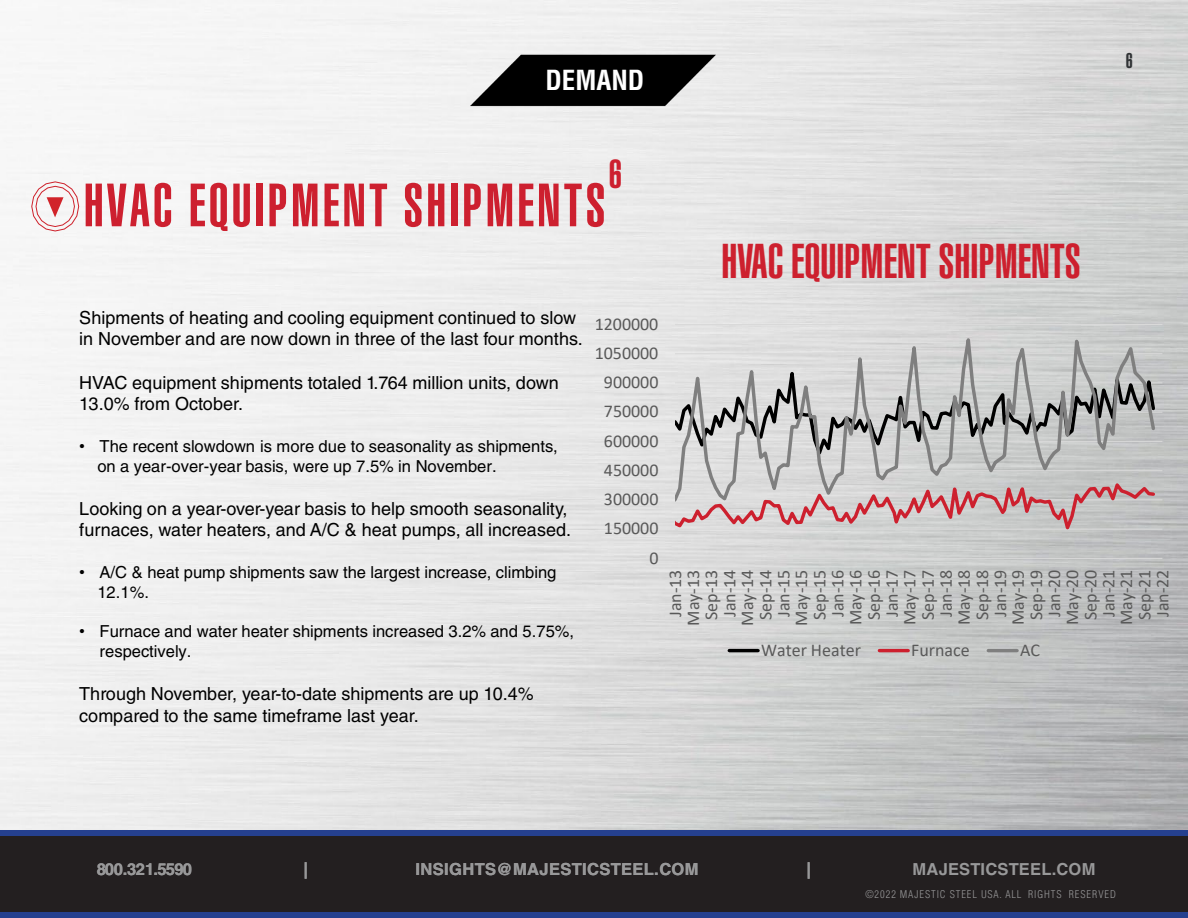
<style>
.page{position:relative;width:1188px;height:918px;background:#fff}
.page>*{position:absolute;margin:0;border:0;box-sizing:border-box;transform-origin:0 0}
.t1{font:60px "Helvetica LT Std Ultra Comp";letter-spacing:.05em;color:#cd202f}
.t2{font:48px "Helvetica LT Std Ultra Comp";color:#cd202e}
.t3{font:39.9px "Helvetica LT Std Ultra Comp";color:#cd202f}
.t4{font:700 condensed 27px "Helvetica LT Std";color:#fff}
.t5{font:21px "Helvetica LT Std Ultra Comp";color:#303335}
.t6{font:18px/21.6px "Helvetica LT Std";color:#000}
.t7{font:18px "Calibri";color:#595959}
.t8{font:16.5px/19.8px "Helvetica LT Std";color:#000}
.t9{font:700 16.5px "Helvetica LT Std";letter-spacing:.015em;color:#989899}
.t10{font:700 16.5px "Helvetica LT Std";letter-spacing:-.045em;color:#989899}
.t11{font:300 condensed 10.5px "Helvetica LT Std";letter-spacing:.09em;color:#989899}
.s1{font-family:"Arial"}
</style>
<div class="page">
<img style="left:0;top:0;width:1188px;height:830px">
<div style="left:0;top:833px;width:1188px;height:82px;background:#231f20"></div>
<div style="left:0;top:912px;width:1188px;height:6px;background:#25408f"></div>
<div style="left:0;top:830px;width:1188px;height:6px;background:#25408f"></div>
<img style="left:469px;top:26px;width:250px;height:106px">
<svg style="left:31px;top:181px;width:49px;height:51px"></svg>
<hr style="left:675px;top:529px;width:487px;height:1px;background:#d9d9d9">
<hr style="left:675px;top:499px;width:487px;height:1px;background:#d9d9d9">
<hr style="left:675px;top:470px;width:487px;height:1px;background:#d9d9d9">
<hr style="left:675px;top:441px;width:487px;height:1px;background:#d9d9d9">
<hr style="left:675px;top:412px;width:487px;height:1px;background:#d9d9d9">
<hr style="left:675px;top:382px;width:487px;height:1px;background:#d9d9d9">
<hr style="left:675px;top:353px;width:487px;height:1px;background:#d9d9d9">
<hr style="left:675px;top:324px;width:487px;height:1px;background:#d9d9d9">
<hr style="left:675px;top:558px;width:487px;height:1px;background:#d9d9d9">
<svg style="left:675px;top:513px;width:482px;height:26px;background:#cdc1c2"></svg>
<svg style="left:675px;top:325px;width:482px;height:188px;background:#c3bfbf"></svg>
<hr style="left:729px;top:649px;width:29px;height:3px;background:#000">
<hr style="left:879px;top:649px;width:29px;height:3px;background:#cd202e">
<hr style="left:988px;top:649px;width:29px;height:3px;background:#7f7f7f">
<p class="t4" style="left:545px;top:64px;width:101px">DEMAND</p>
<p class="t5" style="left:1126px;top:48px;width:9px">6</p>
<h1 class="t3" style="left:609px;top:152px;width:15px">6</h1>
<h1 class="t1" style="left:84px;top:171px;width:523px">HVAC EQUIPMENT SHIPMENTS</h1>
<h1 class="t6" style="left:79px;top:307px;width:499px">Shipments of heating and cooling equipment continued to slow</h1>
<h1 class="t6" style="left:79px;top:328px;width:505px">in November and are now down in three of the last four months.</h1>
<h1 class="t6" style="left:79px;top:371px;width:481px">HVAC equipment shipments totaled 1.764 million units, down</h1>
<h1 class="t6" style="left:79px;top:393px;width:165px">13.0% from October.</h1>
<p class="t8" style="left:79px;top:436px;width:480px"><span class="s1">•</span> The recent slowdown is more due to seasonality as shipments,</p>
<h1 class="t8" style="left:97px;top:456px;width:401px">on a year-over-year basis, were up 7.5% in November.</h1>
<h1 class="t6" style="left:79px;top:497px;width:493px">Looking on a year-over-year basis to help smooth seasonality, furnaces, water heaters, and A/C &amp; heat pumps, all increased.</h1>
<p class="t8" style="left:79px;top:562px;width:479px"><span class="s1">•</span> A/C &amp; heat pump shipments saw the largest increase, climbing</p>
<h1 class="t8" style="left:97px;top:582px;width:53px">12.1%.</h1>
<p class="t8" style="left:100px;top:622px;width:476px;text-indent:-20px"><span class="s1">•</span> Furnace and water heater shipments increased 3.2% and 5.75%, respectively.</p>
<h1 class="t6" style="left:79px;top:683px;width:456px">Through November, year-to-date shipments are up 10.4%</h1>
<h1 class="t6" style="left:79px;top:704px;width:341px">compared to the same timeframe last year.</h1>
<p class="t7" style="left:595px;top:311px;width:65px">1200000</p>
<p class="t7" style="left:595px;top:340px;width:65px">1050000</p>
<p class="t7" style="left:604px;top:370px;width:56px">900000</p>
<p class="t7" style="left:604px;top:399px;width:56px">750000</p>
<p class="t7" style="left:604px;top:428px;width:56px">600000</p>
<p class="t7" style="left:604px;top:457px;width:56px">450000</p>
<p class="t7" style="left:604px;top:487px;width:56px">300000</p>
<p class="t7" style="left:604px;top:516px;width:56px">150000</p>
<p class="t7" style="left:649px;top:545px;width:11px">0</p>
<p class="t2" style="left:721px;top:233px;width:361px">HVAC EQUIPMENT SHIPMENTS</p>
<p class="t7" style="left:663px;top:617px;width:49px;rotate:-90deg">Jan-13</p>
<p class="t7" style="left:681px;top:626px;width:57px;rotate:-90deg">May-13</p>
<p class="t7" style="left:699px;top:620px;width:52px;rotate:-90deg">Sep-13</p>
<p class="t7" style="left:717px;top:617px;width:49px;rotate:-90deg">Jan-14</p>
<p class="t7" style="left:735px;top:626px;width:57px;rotate:-90deg">May-14</p>
<p class="t7" style="left:753px;top:620px;width:52px;rotate:-90deg">Sep-14</p>
<p class="t7" style="left:771px;top:617px;width:49px;rotate:-90deg">Jan-15</p>
<p class="t7" style="left:789px;top:626px;width:57px;rotate:-90deg">May-15</p>
<p class="t7" style="left:807px;top:620px;width:52px;rotate:-90deg">Sep-15</p>
<p class="t7" style="left:825px;top:617px;width:49px;rotate:-90deg">Jan-16</p>
<p class="t7" style="left:843px;top:625px;width:57px;rotate:-90deg">May-16</p>
<p class="t7" style="left:861px;top:620px;width:52px;rotate:-90deg">Sep-16</p>
<p class="t7" style="left:879px;top:617px;width:49px;rotate:-90deg">Jan-17</p>
<p class="t7" style="left:897px;top:625px;width:57px;rotate:-90deg">May-17</p>
<p class="t7" style="left:915px;top:620px;width:52px;rotate:-90deg">Sep-17</p>
<p class="t7" style="left:934px;top:617px;width:49px;rotate:-90deg">Jan-18</p>
<p class="t7" style="left:951px;top:625px;width:57px;rotate:-90deg">May-18</p>
<p class="t7" style="left:970px;top:620px;width:52px;rotate:-90deg">Sep-18</p>
<p class="t7" style="left:988px;top:617px;width:49px;rotate:-90deg">Jan-19</p>
<p class="t7" style="left:1005px;top:625px;width:57px;rotate:-90deg">May-19</p>
<p class="t7" style="left:1024px;top:620px;width:52px;rotate:-90deg">Sep-19</p>
<p class="t7" style="left:1042px;top:617px;width:49px;rotate:-90deg">Jan-20</p>
<p class="t7" style="left:1060px;top:625px;width:57px;rotate:-90deg">May-20</p>
<p class="t7" style="left:1078px;top:620px;width:52px;rotate:-90deg">Sep-20</p>
<p class="t7" style="left:1096px;top:617px;width:49px;rotate:-90deg">Jan-21</p>
<p class="t7" style="left:1114px;top:625px;width:57px;rotate:-90deg">May-21</p>
<p class="t7" style="left:1132px;top:620px;width:52px;rotate:-90deg">Sep-21</p>
<p class="t7" style="left:1150px;top:617px;width:49px;rotate:-90deg">Jan-22</p>
<p class="t7" style="left:761px;top:637px;width:101px">Water Heater</p>
<p class="t7" style="left:911px;top:637px;width:60px">Furnace</p>
<p class="t7" style="left:1020px;top:637px;width:22px">AC</p>
<p class="t10" style="left:97px;top:859px;width:97px">800.321.5590</p>
<p class="t9" style="left:303px;top:859px;width:6px">|</p>
<p class="t9" style="left:415px;top:859px;width:285px">INSIGHTS@MAJESTICSTEEL.COM</p>
<p class="t9" style="left:807px;top:859px;width:6px">|</p>
<p class="t9" style="left:913px;top:859px;width:184px">MAJESTICSTEEL.COM</p>
<p class="t11" style="left:865px;top:888px;width:252px">©2022 MAJESTIC STEEL USA. ALL RIGHTS RESERVED</p>
</div>
